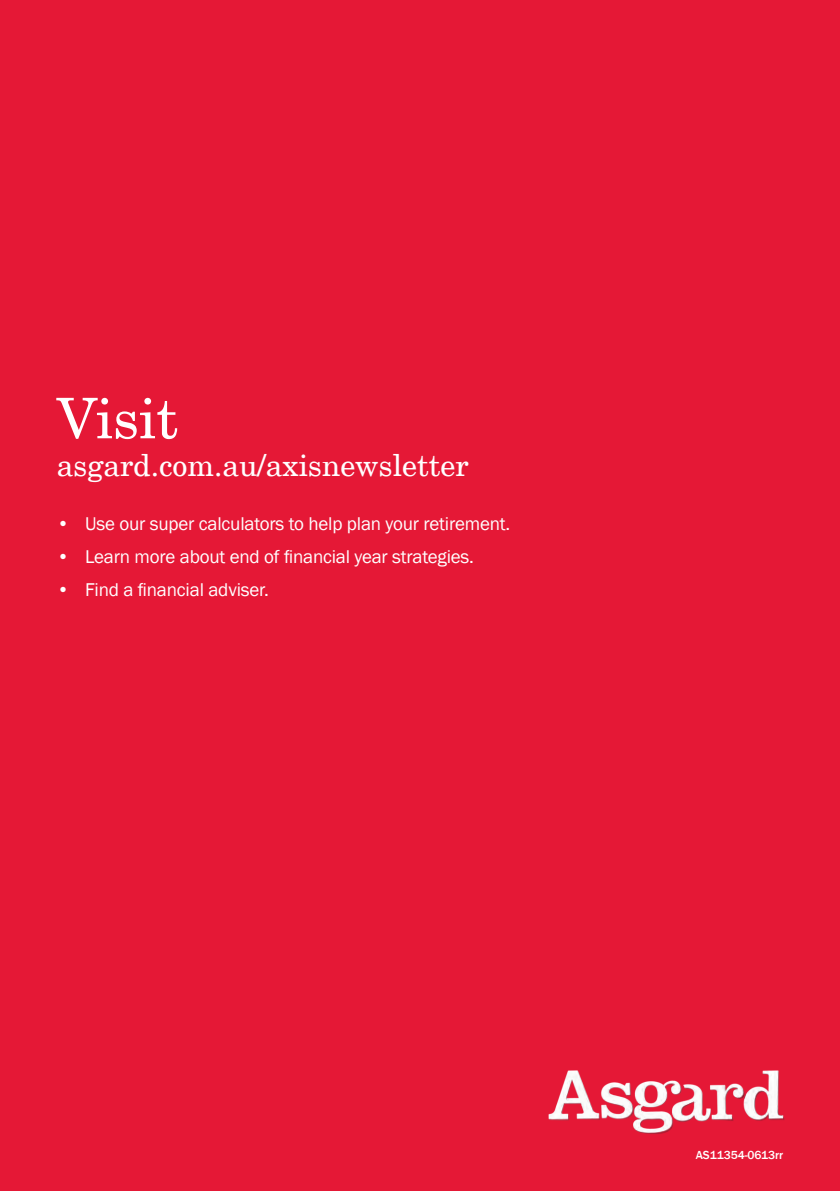
<style>
.page{position:relative;width:840px;height:1191px;background:#fff}
.page>*{position:absolute;margin:0;border:0;box-sizing:border-box;transform-origin:0 0}
.t1{font:56px "New Century Schlbk LT Std";letter-spacing:-.005em;color:#fff}
.t2{font:30px "New Century Schlbk LT Std";color:#fff}
.t3{font:19px "Franklin Gothic";letter-spacing:-.01em;color:#fff}
.t4{font:500 12px "Franklin Gothic";letter-spacing:-.005em;color:#fff}
</style>
<div class="page">
<div style="left:0;top:0;width:839px;height:1191px;background:#e51836"></div>
<img style="left:548px;top:1070px;width:236px;height:64px">
<h1 class="t1" style="left:57px;top:384px;width:123px">Visit</h1>
<h2 class="t2" style="left:57px;top:447px;width:413px">asgard.com.au/axisnewsletter</h2>
<p class="t3" style="left:57px;top:512px;width:455px">• Use our super calculators to help plan your retirement.</p>
<p class="t3" style="left:57px;top:545px;width:418px">• Learn more about end of financial year strategies.</p>
<p class="t3" style="left:57px;top:577px;width:214px">• Find a financial adviser.</p>
<p class="t4" style="left:695px;top:1147px;width:89px">AS11354-0613rr</p>
</div>
